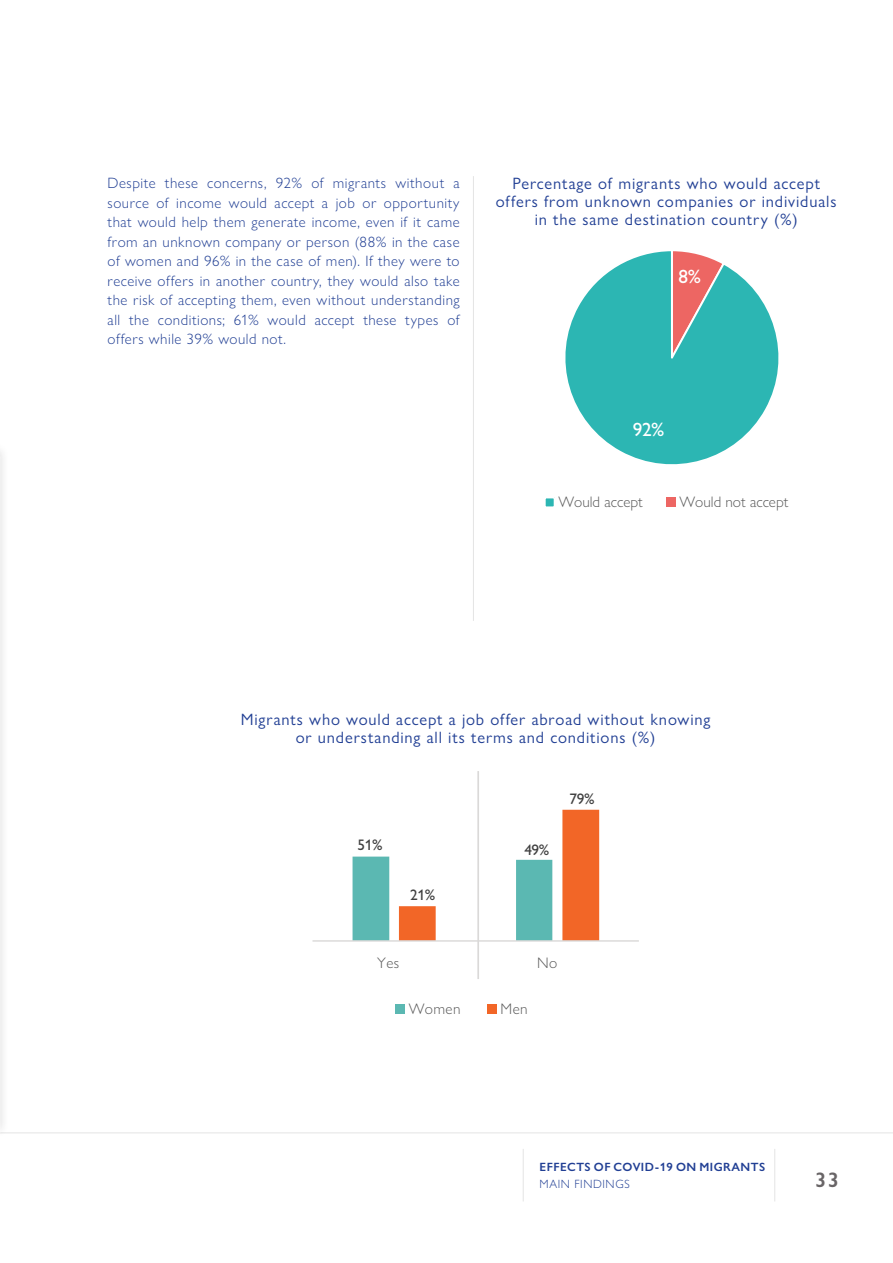
<style>
.page{position:relative;width:893px;height:1263px;background:#fff}
.page>*{position:absolute;margin:0;border:0;box-sizing:border-box;transform-origin:0 0}
.t1{font:600 21px "Gill Sans Nova";color:#696567}
.t2{font:500 19.2px "Gill Sans Nova";color:#fff}
.t3{font:16.5px/18px "Gill Sans Nova";letter-spacing:.05em;color:#213f94;text-align:center}
.t4{font:300 15.3px "Gill Sans Nova";color:#595959}
.t5{font:500 15.3px "Gill Sans Nova";letter-spacing:-.025em;color:#404040}
.t6{font:300 15px/19.5px "Gill Sans Nova";letter-spacing:.035em;color:#213f94;text-align:justify}
.t7{font:600 12px "Gill Sans Nova";letter-spacing:.04em;color:#213f94}
.t8{font:300 12px "Gill Sans Nova";letter-spacing:.05em;color:#213f94}
</style>
<div class="page">
<hr style="left:0;top:1132px;width:893px;height:1px;background:#e4e4e4">
<hr style="left:774px;top:1149px;width:1px;height:52px;background:#e4e4e4">
<hr style="left:523px;top:1149px;width:1px;height:52px;background:#e4e4e4">
<div style="left:0;top:443px;width:9px;height:695px;background:#f8f8f8"></div>
<hr style="left:473px;top:176px;width:1px;height:445px;background:#e4e4e4">
<svg style="left:565px;top:251px;width:214px;height:214px"></svg>
<div style="left:666px;top:498px;width:9px;height:9px;background:#ed6663"></div>
<div style="left:545px;top:498px;width:9px;height:9px;background:#2cb6b3"></div>
<div style="left:544px;top:497px;width:11px;height:11px;border:1px solid #fff"></div>
<svg style="left:353px;top:810px;width:246px;height:130px"></svg>
<hr style="left:312px;top:940px;width:327px;height:2px;background:#dad9d8">
<div style="left:395px;top:1004px;width:10px;height:10px;background:#5bb8b2"></div>
<div style="left:487px;top:1004px;width:9px;height:10px;background:#f26627"></div>
<hr style="left:477px;top:771px;width:2px;height:208px;background:#dad9d8">
<p class="t6" style="left:108px;top:173px;width:354px">Despite these concerns, 92% of migrants without a source of income would accept a job or opportunity that would help them generate income, even if it came from an unknown company or person (88% in the case of women and 96% in the case of men). If they were to receive offers in another country, they would also take the risk of accepting them, even without understanding all the conditions; 61% would accept these types of offers while 39% would not.</p>
<p class="t3" style="left:496px;top:174px;width:342px">Percentage of migrants who would accept offers from unknown companies or individuals in the same destination country (%)</p>
<p class="t2" style="left:679px;top:264px;width:24px">8%</p>
<p class="t2" style="left:633px;top:418px;width:33px">92%</p>
<p class="t4" style="left:558px;top:492px;width:86px">Would accept</p>
<p class="t4" style="left:679px;top:492px;width:110px">Would not accept</p>
<p class="t3" style="left:241px;top:710px;width:471px">Migrants who would accept a job offer abroad without knowing or understanding all its terms and conditions (%)</p>
<p class="t5" style="left:357px;top:835px;width:27px">51%</p>
<p class="t5" style="left:524px;top:840px;width:27px">49%</p>
<p class="t5" style="left:410px;top:886px;width:27px">21%</p>
<p class="t5" style="left:570px;top:789px;width:27px">79%</p>
<p class="t4" style="left:377px;top:954px;width:23px">Yes</p>
<p class="t4" style="left:537px;top:954px;width:22px">No</p>
<p class="t4" style="left:409px;top:999px;width:53px">Women</p>
<p class="t4" style="left:501px;top:999px;width:29px">Men</p>
<p class="t7" style="left:540px;top:1159px;width:227px">EFFECTS OF COVID-19 ON MIGRANTS</p>
<p class="t8" style="left:540px;top:1177px;width:92px">MAIN FINDINGS</p>
<h1 class="t1" style="left:815px;top:1167px;width:25px">33</h1>
</div>
